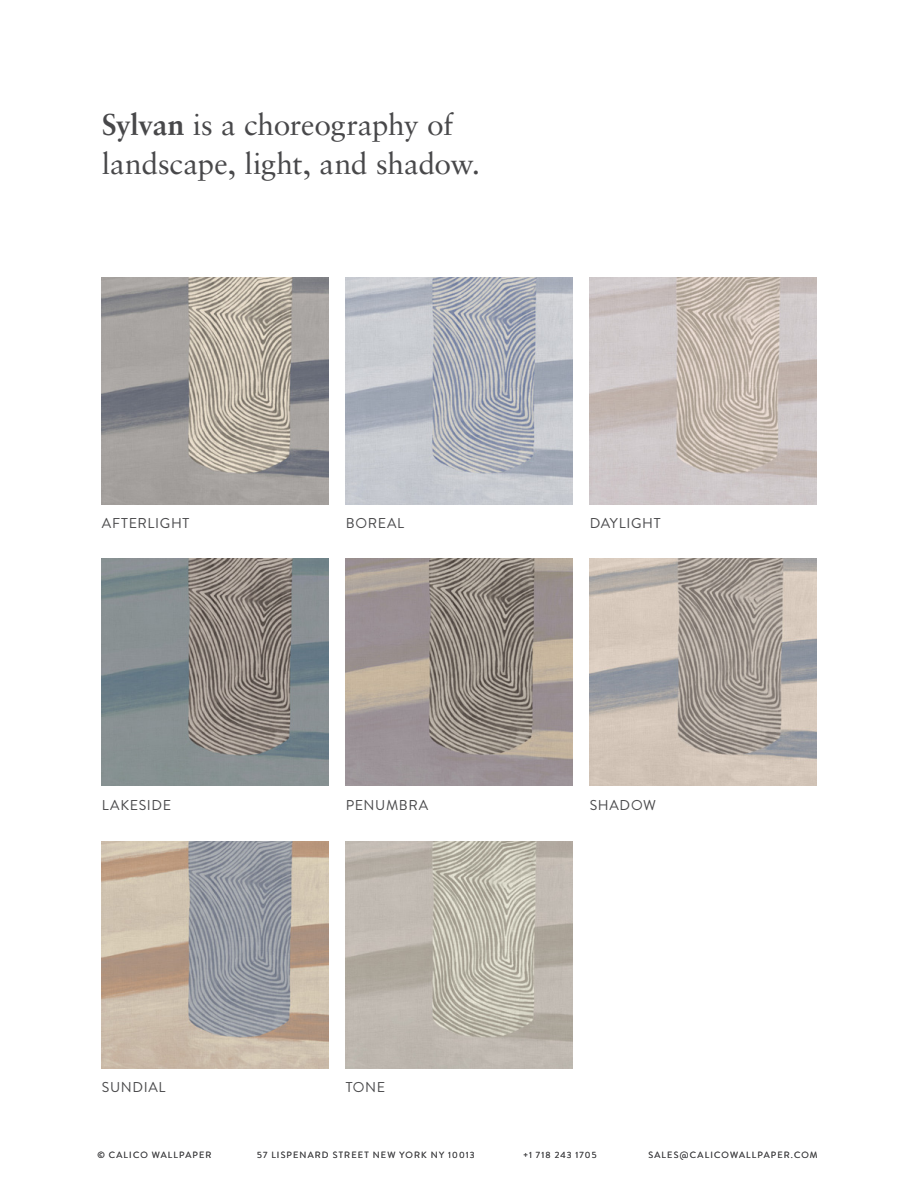
<style>
.page{position:relative;width:918px;height:1188px;background:#fff}
.page>*{position:absolute;margin:0;border:0;box-sizing:border-box;transform-origin:0 0}
.t1{font:30px/39px "Sabon LT Pro";letter-spacing:-.01em;color:#48484a}
.t2{font:14.25px "Brandon Grotesque";letter-spacing:.045em;color:#48484a}
.t3{font:9px "Brandon Grotesque";letter-spacing:.13em;color:#48484a}
.s1{font-weight:700}
</style>
<div class="page">
<img style="left:102px;top:278px;width:226px;height:226px">
<img style="left:102px;top:559px;width:226px;height:226px">
<img style="left:590px;top:278px;width:226px;height:226px">
<img style="left:346px;top:278px;width:226px;height:226px">
<img style="left:346px;top:559px;width:226px;height:226px">
<img style="left:590px;top:559px;width:226px;height:226px">
<img style="left:346px;top:841px;width:226px;height:227px">
<img style="left:102px;top:841px;width:226px;height:227px">
<h1 class="t1" style="left:102px;top:104px;width:380px"><span class="s1">Sylvan</span> is a choreography of landscape, light, and shadow.</h1>
<h2 class="t2" style="left:102px;top:514px;width:89px">AFTERLIGHT</h2>
<h2 class="t2" style="left:346px;top:514px;width:60px">BOREAL</h2>
<h2 class="t2" style="left:590px;top:514px;width:72px">DAYLIGHT</h2>
<h2 class="t2" style="left:102px;top:795px;width:71px">LAKESIDE</h2>
<h2 class="t2" style="left:346px;top:795px;width:84px">PENUMBRA</h2>
<h2 class="t2" style="left:590px;top:795px;width:68px">SHADOW</h2>
<h2 class="t2" style="left:102px;top:1078px;width:65px">SUNDIAL</h2>
<h2 class="t2" style="left:346px;top:1078px;width:41px">TONE</h2>
<p class="t3" style="left:97px;top:1149px;width:116px">© CALICO WALLPAPER</p>
<p class="t3" style="left:257px;top:1149px;width:219px">57 LISPENARD STREET NEW YORK NY 10013</p>
<p class="t3" style="left:523px;top:1149px;width:75px">+1 718 243 1705</p>
<p class="t3" style="left:648px;top:1149px;width:171px">SALES@CALICOWALLPAPER.COM</p>
</div>
